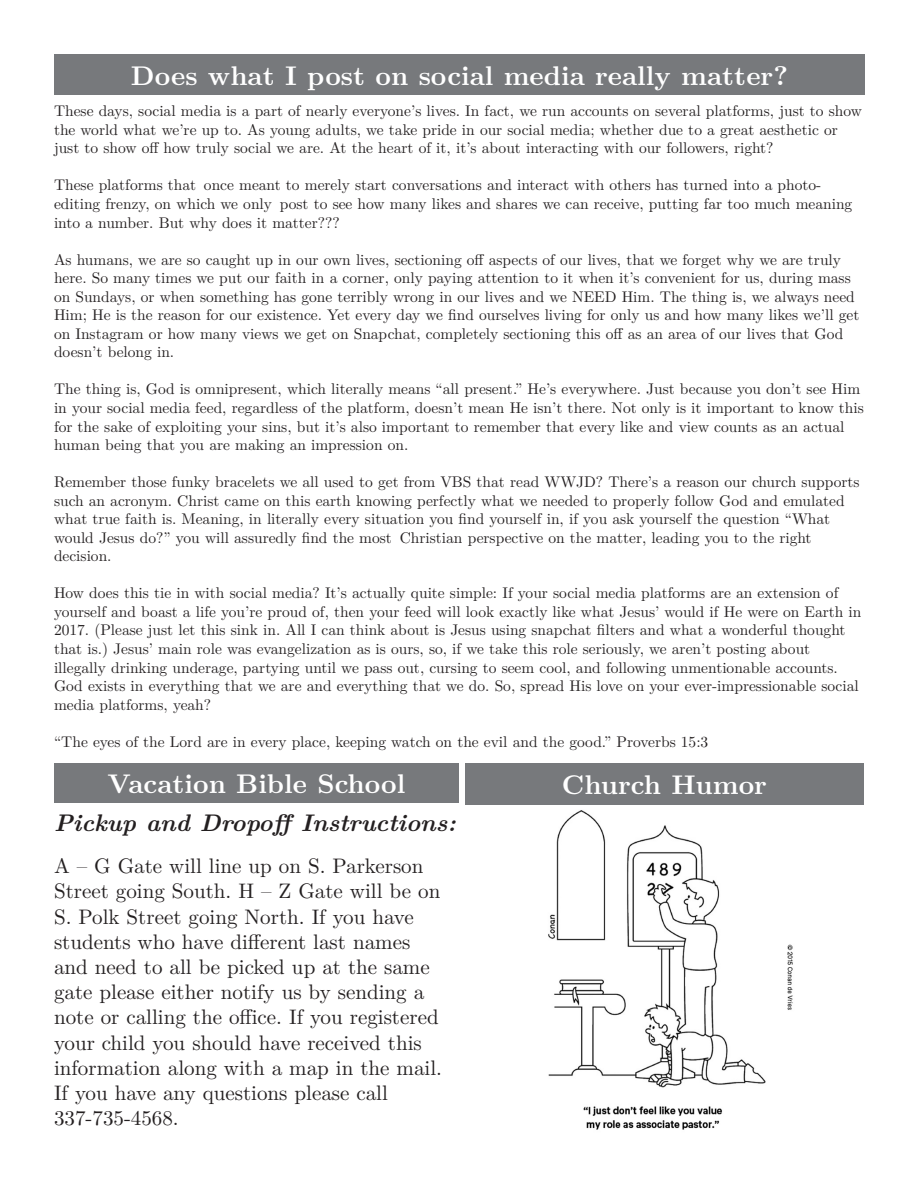
<style>
.page{position:relative;width:918px;height:1188px;background:#fff}
.page>*{position:absolute;margin:0;border:0;box-sizing:border-box;transform-origin:0 0}
.t1{font:700 27px "LM Roman 10";color:#fff}
.t2{font:italic 700 24px "LM Roman 10";color:#231f20}
.t3{font:21px/25.2px "LM Roman 10";color:#231f20}
.t4{font:15.45px/18.6px "LM Roman 10";color:#231f20}
</style>
<div class="page">
<div style="left:54px;top:763px;width:405px;height:40px;background:#77797c"></div>
<img style="left:548px;top:810px;width:245px;height:320px">
<div style="left:465px;top:764px;width:399px;height:41px;background:#77797c"></div>
<div style="left:54px;top:55px;width:810px;height:40px;background:#77797c"></div>
<h1 class="t1" style="left:131px;top:54px;width:659px">Does what I post on social media really matter?</h1>
<p class="t4" style="left:54px;top:101px;width:809px">These days, social media is a part of nearly everyone’s lives. In fact, we run accounts on several platforms, just to show the world what we’re up to. As young adults, we take pride in our social media; whether due to a great aesthetic or just to show off how truly social we are. At the heart of it, it’s about interacting with our followers, right?</p>
<p class="t4" style="left:54px;top:175px;width:800px">These platforms that once meant to merely start conversations and interact with others has turned into a photo&shy;editing frenzy, on which we only post to see how many likes and shares we can receive, putting far too much meaning into a number. But why does it matter???</p>
<p class="t4" style="left:54px;top:249px;width:807px">As humans, we are so caught up in our own lives, sectioning off aspects of our lives, that we forget why we are truly here. So many times we put our faith in a corner, only paying attention to it when it’s convenient for us, during mass on Sundays, or when something has gone terribly wrong in our lives and we NEED Him. The thing is, we always need Him; He is the reason for our existence. Yet every day we find ourselves living for only us and how many likes we’ll get on Instagram or how many views we get on Snapchat, completely sectioning this off as an area of our lives that God doesn’t belong in.</p>
<p class="t4" style="left:54px;top:379px;width:811px">The thing is, God is omnipresent, which literally means “all present.” He’s everywhere. Just because you don’t see Him in your social media feed, regardless of the platform, doesn’t mean He isn’t there. Not only is it important to know this for the sake of exploiting your sins, but it’s also important to remember that every like and view counts as an actual human being that you are making an impression on.</p>
<p class="t4" style="left:54px;top:471px;width:807px">Remember those funky bracelets we all used to get from VBS that read WWJD? There’s a reason our church supports such an acronym. Christ came on this earth knowing perfectly what we needed to properly follow God and emulated what true faith is. Meaning, in literally every situation you find yourself in, if you ask yourself the question “What would Jesus do?” you will assuredly find the most Christian perspective on the matter, leading you to the right decision.</p>
<p class="t4" style="left:54px;top:583px;width:809px">How does this tie in with social media? It’s actually quite simple: If your social media platforms are an extension of yourself and boast a life you’re proud of, then your feed will look exactly like what Jesus’ would if He were on Earth in 2017. (Please just let this sink in. All I can think about is Jesus using snapchat filters and what a wonderful thought that is.) Jesus’ main role was evangelization as is ours, so, if we take this role seriously, we aren’t posting about illegally drinking underage, partying until we pass out, cursing to seem cool, and following unmentionable accounts.<br>God exists in everything that we are and everything that we do. So, spread His love on your ever-impressionable social media platforms, yeah?</p>
<p class="t4" style="left:54px;top:731px;width:656px">“The eyes of the Lord are in every place, keeping watch on the evil and the good.” Proverbs 15:3</p>
<h1 class="t1" style="left:108px;top:762px;width:299px">Vacation Bible School</h1>
<h2 class="t2" style="left:54px;top:804px;width:404px">Pickup and Dropoff Instructions:</h2>
<p class="t3" style="left:54px;top:852px;width:390px">A – G Gate will line up on S. Parkerson Street going South. H – Z Gate will be on S. Polk Street going North. If you have students who have different last names and need to all be picked up at the same gate please either notify us by sending a note or calling the office. If you registered your child you should have received this information along with a map in the mail.<br>If you have any questions please call 337-735-4568.</p>
<h1 class="t1" style="left:562px;top:763px;width:207px">Church Humor</h1>
</div>
